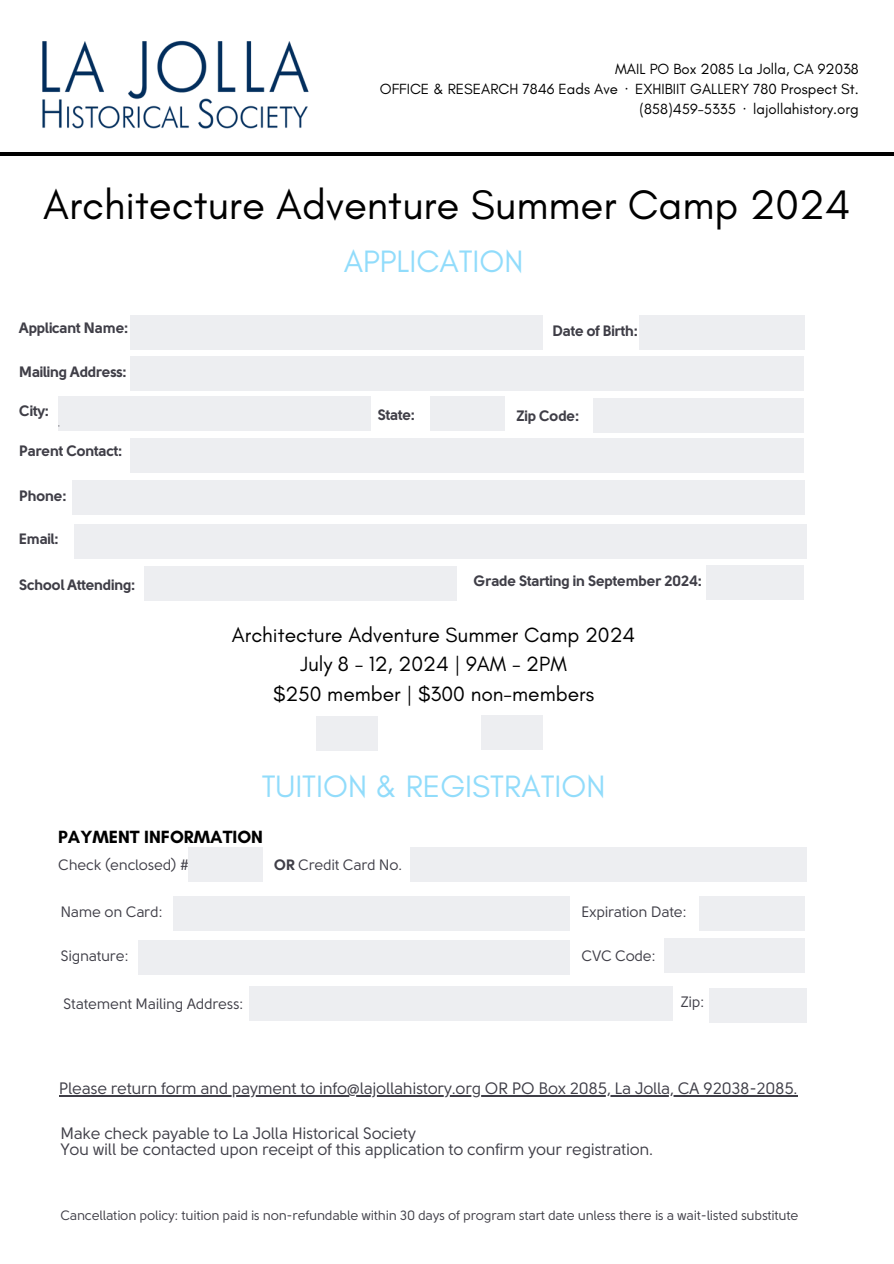
<style>
.page{position:relative;width:894px;height:1264px;background:#fff}
.page>*{position:absolute;margin:0;border:0;box-sizing:border-box;transform-origin:0 0}
.t1{font:42px "Glacial Indifference";color:#000}
.t2{font:31.5px "Glacial Indifference";color:#91dcfb}
.t3{font:21px/29.2px "Glacial Indifference";color:#000;text-align:center}
.t4{font:700 18px "Glacial Indifference";color:#000}
.t5{font:16.5px/15.8px "Solomon Sans";letter-spacing:-.025em;color:#3f3e47}
.t6{font:700 15px "Solomon Sans";letter-spacing:-.025em;color:#3f3e47}
.t7{font:15px "Glacial Indifference";color:#000}
.t8{font:15px "Solomon Sans";letter-spacing:-.025em;color:#3f3e47}
.t9{font:13.5px "Solomon Sans";letter-spacing:-.025em;color:#3f3e47}
.s1{font-family:"Wen Quan Yi Micro Hei"}
.s2{font-weight:700}
</style>
<div class="page">
<img style="left:42px;top:40px;width:267px;height:89px">
<hr style="left:0;top:153px;width:893px;height:3px;background:#000">
<div style="left:130px;top:315px;width:413px;height:34px;background:#edeef1"></div>
<div style="left:639px;top:315px;width:165px;height:34px;background:#edeef1"></div>
<div style="left:593px;top:399px;width:211px;height:34px;background:#edeef1"></div>
<div style="left:58px;top:397px;width:313px;height:34px;background:#edeef1"></div>
<div style="left:130px;top:356px;width:674px;height:34px;background:#edeef1"></div>
<div style="left:72px;top:480px;width:732px;height:34px;background:#edeef1"></div>
<div style="left:430px;top:397px;width:74px;height:34px;background:#edeef1"></div>
<div style="left:130px;top:438px;width:674px;height:34px;background:#edeef1"></div>
<div style="left:75px;top:524px;width:731px;height:34px;background:#edeef1"></div>
<div style="left:144px;top:566px;width:313px;height:34px;background:#edeef1"></div>
<div style="left:706px;top:565px;width:98px;height:34px;background:#edeef1"></div>
<div style="left:188px;top:847px;width:75px;height:34px;background:#edeef1"></div>
<div style="left:410px;top:847px;width:396px;height:34px;background:#edeef1"></div>
<div style="left:172px;top:896px;width:397px;height:34px;background:#edeef1"></div>
<div style="left:698px;top:896px;width:106px;height:34px;background:#edeef1"></div>
<div style="left:138px;top:940px;width:431px;height:34px;background:#edeef1"></div>
<div style="left:663px;top:938px;width:141px;height:34px;background:#edeef1"></div>
<div style="left:250px;top:986px;width:422px;height:34px;background:#edeef1"></div>
<div style="left:709px;top:988px;width:97px;height:34px;background:#edeef1"></div>
<hr style="left:59px;top:1095px;width:738px;height:1px;background:#3f3e47">
<div style="left:316px;top:716px;width:61px;height:34px;background:#edeef1"></div>
<div style="left:481px;top:715px;width:62px;height:34px;background:#edeef1"></div>
<p class="t7" style="left:615px;top:59px;width:245px">MAIL PO Box 2085 La Jolla, CA 92038</p>
<p class="t7" style="left:380px;top:80px;width:480px">OFFICE &amp; RESEARCH 7846 Eads Ave <span class="s1">⋅</span> EXHIBIIT GALLERY 780 Prospect St.</p>
<p class="t7" style="left:639px;top:100px;width:221px">(858)459-5335 <span class="s1">⋅</span> lajollahistory.org</p>
<h6 class="t1" style="left:43px;top:179px;width:808px">Architecture Adventure Summer Camp 2024</h6>
<h6 class="t2" style="left:343px;top:242px;width:181px">APPLICATION</h6>
<p class="t6" style="left:19px;top:321px;width:111px">Applicant Name:</p>
<h1 class="t6" style="left:552px;top:324px;width:87px">Date of Birth:</h1>
<h6 class="t6" style="left:19px;top:365px;width:109px">Mailing Address:</h6>
<h6 class="t6" style="left:19px;top:404px;width:32px">City:</h6>
<h6 class="t6" style="left:377px;top:408px;width:39px">State:</h6>
<h6 class="t6" style="left:516px;top:409px;width:65px">Zip Code:</h6>
<h6 class="t6" style="left:19px;top:444px;width:105px">Parent Contact:</h6>
<h2 class="t6" style="left:19px;top:489px;width:49px">Phone:</h2>
<h6 class="t6" style="left:19px;top:532px;width:41px">Email:</h6>
<h6 class="t6" style="left:19px;top:578px;width:118px">School Attending:</h6>
<h6 class="t6" style="left:473px;top:574px;width:230px">Grade Starting in September 2024:</h6>
<h6 class="t3" style="left:232px;top:620px;width:405px">Architecture Adventure Summer Camp 2024<br>July 8 - 12, 2024 | 9AM - 2PM<br>$250 member | $300 non-members</h6>
<h3 class="t2" style="left:262px;top:767px;width:345px">TUITION &amp; REGISTRATION</h3>
<h2 class="t4" style="left:58px;top:825px;width:206px">PAYMENT INFORMATION</h2>
<h4 class="t8" style="left:58px;top:858px;width:132px">Check (enclosed) #</h4>
<p class="t8" style="left:274px;top:858px;width:129px"><span class="s2">OR</span> Credit Card No.</p>
<p class="t8" style="left:60px;top:905px;width:104px">Name on Card:</p>
<p class="t8" style="left:581px;top:905px;width:107px">Expiration Date:</p>
<p class="t8" style="left:60px;top:949px;width:70px">Signature:</p>
<p class="t8" style="left:581px;top:949px;width:76px">CVC Code:</p>
<p class="t8" style="left:63px;top:997px;width:182px">Statement Mailing Address:</p>
<p class="t8" style="left:680px;top:995px;width:26px">Zip:</p>
<p class="t5" style="left:59px;top:1081px;width:740px">Please return form and payment to info@lajollahistory.org OR PO Box 2085, La Jolla, CA 92038-2085.</p>
<h5 class="t5" style="left:60px;top:1126px;width:594px">Make check payable to La Jolla Historical Society<br>You will be contacted upon receipt of this application to confirm your registration.</h5>
<h5 class="t9" style="left:60px;top:1208px;width:739px">Cancellation policy: tuition paid is non-refundable within 30 days of program start date unless there is a wait-listed substitute</h5>
</div>
